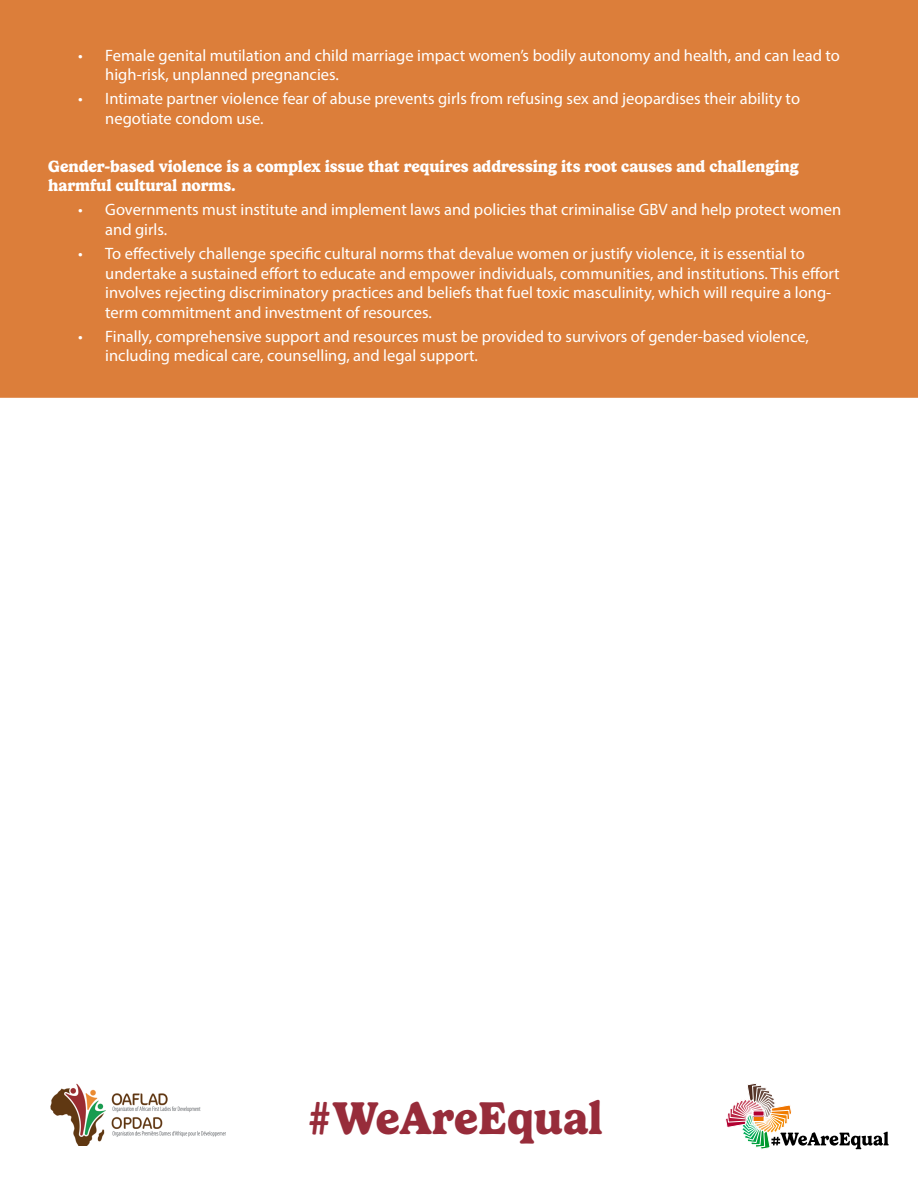
<style>
.page{position:relative;width:918px;height:1188px;background:#fff}
.page>*{position:absolute;margin:0;border:0;box-sizing:border-box;transform-origin:0 0}
.t1{font:700 46.5px "Gelica";color:#972c3a}
.t2{font:16.5px/19.5px "Myriad Pro";color:#fff}
.t3{font:700 16.5px/19.5px "Gelica";letter-spacing:-.005em;color:#fff}
</style>
<div class="page">
<img style="left:50px;top:1083px;width:175px;height:63px">
<svg style="left:725px;top:1083px;width:164px;height:67px"></svg>
<div style="left:0;top:0;width:918px;height:398px;background:#dc7e3a"></div>
<p class="t2" style="left:105px;top:45px;width:736px;text-indent:-27px">• Female genital mutilation and child marriage impact women’s bodily autonomy and health, and can lead to high-risk, unplanned pregnancies.</p>
<p class="t2" style="left:105px;top:89px;width:696px;text-indent:-27px">• Intimate partner violence fear of abuse prevents girls from refusing sex and jeopardises their ability to negotiate condom use.</p>
<p class="t3" style="left:48px;top:157px;width:752px">Gender-based violence is a complex issue that requires addressing its root causes and challenging harmful cultural norms.</p>
<p class="t2" style="left:105px;top:200px;width:738px;text-indent:-27px">• Governments must institute and implement laws and policies that criminalise GBV and help protect women and girls.</p>
<p class="t2" style="left:105px;top:243px;width:736px;text-indent:-27px">• To effectively challenge specific cultural norms that devalue women or justify violence, it is essential to undertake a sustained effort to educate and empower individuals, communities, and institutions. This effort involves rejecting discriminatory practices and beliefs that fuel toxic masculinity, which will require a long&shy;term commitment and investment of resources.</p>
<p class="t2" style="left:105px;top:326px;width:705px;text-indent:-27px">• Finally, comprehensive support and resources must be provided to survivors of gender-based violence, including medical care, counselling, and legal support.</p>
<h1 class="t1" style="left:306px;top:1091px;width:298px">#WeAreEqual</h1>
</div>
